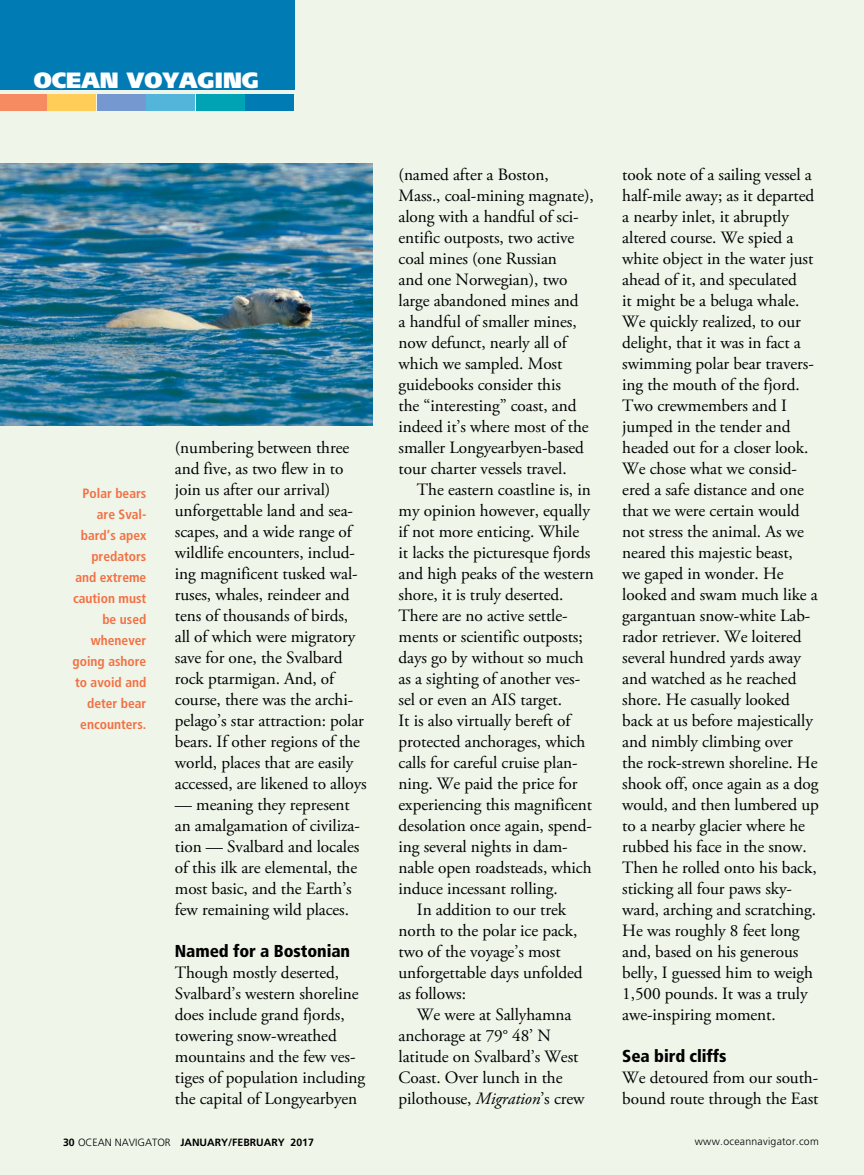
<style>
.page{position:relative;width:864px;height:1175px;background:#fff}
.page>*{position:absolute;margin:0;border:0;box-sizing:border-box;transform-origin:0 0}
.t1{font:900 22.05px "Frutiger";color:#fff}
.t2{font:17.25px/21px "Adobe Garamond Pro";letter-spacing:-.005em;color:#000}
.t3{font:900 condensed 17.25px "Frutiger";letter-spacing:-.005em;color:#000}
.t4{font:700 condensed 13.5px/21px "Frutiger";color:#f37043;text-align:right}
.t5{font:700 10.5px "Frutiger";color:#000}
.t6{font:300 10.5px "Frutiger";letter-spacing:.025em;color:#000}
.s1{font-style:italic}
.s2{font-weight:300}
</style>
<div class="page">
<div style="left:0;top:0;width:864px;height:1174px;background:#eff5e9"></div>
<img style="left:0;top:164px;width:373px;height:262px">
<div style="left:0;top:95px;width:47px;height:16px;background:#f68b62"></div>
<div style="left:48px;top:95px;width:48px;height:16px;background:#ffcd58"></div>
<div style="left:97px;top:95px;width:49px;height:16px;background:#7498cf"></div>
<div style="left:147px;top:95px;width:48px;height:16px;background:#54b5da"></div>
<div style="left:196px;top:95px;width:49px;height:16px;background:#00a3b3"></div>
<div style="left:246px;top:95px;width:48px;height:16px;background:#007bb4"></div>
<div style="left:0;top:0;width:295px;height:89px;background:#007bb4"></div>
<p class="t1" style="left:34px;top:66px;width:227px">OCEAN VOYAGING</p>
<p class="t4" style="left:73px;top:482px;width:75px">Polar bears are Sval&shy;bard’s apex predators and extreme caution must be used whenever going ashore to avoid and deter bear encounters.</p>
<p class="t2" style="left:175px;top:438px;width:194px">(numbering between three and five, as two flew in to join us after our arrival) unforgettable land and sea&shy;scapes, and a wide range of wildlife encounters, includ&shy;ing magnificent tusked wal&shy;ruses, whales, reindeer and tens of thousands of birds, all of which were migratory save for one, the Svalbard rock ptarmigan. And, of course, there was the archi&shy;pelago’s star attraction: polar bears. If other regions of the world, places that are easily accessed, are likened to alloys</p>
<p class="t2" style="left:175px;top:795px;width:187px">— meaning they represent an amalgamation of civiliza&shy;tion — Svalbard and locales of this ilk are elemental, the most basic, and the Earth’s few remaining wild places.</p>
<p class="t3" style="left:175px;top:940px;width:177px">Named for a Bostonian</p>
<p class="t2" style="left:175px;top:962px;width:192px">Though mostly deserted,<br>Svalbard’s western shoreline does include grand fjords, towering snow-wreathed mountains and the few ves&shy;tiges of population including the capital of Longyearbyen</p>
<p class="t2" style="left:399px;top:164px;width:197px">(named after a Boston,<br>Mass., coal-mining magnate), along with a handful of sci&shy;entific outposts, two active coal mines (one Russian<br>and one Norwegian), two large abandoned mines and<br>a handful of smaller mines, now defunct, nearly all of which we sampled. Most guidebooks consider this<br>the “interesting” coast, and indeed it’s where most of the smaller Longyearbyen-based tour charter vessels travel.</p>
<p class="t2" style="left:417px;top:479px;width:175px">The eastern coastline is, in</p>
<p class="t2" style="left:399px;top:500px;width:193px">my opinion however, equally</p>
<p class="t2" style="left:399px;top:521px;width:182px">if not more enticing. While</p>
<p class="t2" style="left:399px;top:542px;width:193px">it lacks the picturesque fjords</p>
<p class="t2" style="left:399px;top:563px;width:197px">and high peaks of the western</p>
<p class="t2" style="left:399px;top:584px;width:166px">shore, it is truly deserted.</p>
<p class="t2" style="left:399px;top:605px;width:171px">There are no active settle-</p>
<p class="t2" style="left:399px;top:626px;width:186px">ments or scientific outposts;</p>
<p class="t2" style="left:399px;top:647px;width:187px">days go by without so much</p>
<p class="t2" style="left:399px;top:668px;width:183px">as a sighting of another ves-</p>
<p class="t2" style="left:399px;top:689px;width:165px">sel or even an AIS target.</p>
<p class="t2" style="left:399px;top:710px;width:173px">It is also virtually bereft of</p>
<p class="t2" style="left:399px;top:731px;width:188px">protected anchorages, which</p>
<p class="t2" style="left:399px;top:752px;width:181px">calls for careful cruise plan-</p>
<p class="t2" style="left:399px;top:773px;width:180px">ning. We paid the price for</p>
<p class="t2" style="left:399px;top:794px;width:195px">experiencing this magnificent</p>
<p class="t2" style="left:399px;top:815px;width:195px">desolation once again, spend-</p>
<p class="t2" style="left:399px;top:836px;width:171px">ing several nights in dam-</p>
<p class="t2" style="left:399px;top:857px;width:195px">nable open roadsteads, which</p>
<p class="t2" style="left:399px;top:878px;width:161px">induce incessant rolling.</p>
<p class="t2" style="left:417px;top:899px;width:151px">In addition to our trek</p>
<p class="t2" style="left:399px;top:920px;width:180px">north to the polar ice pack,</p>
<p class="t2" style="left:399px;top:941px;width:164px">two of the voyage’s most</p>
<p class="t2" style="left:399px;top:962px;width:185px">unforgettable days unfolded</p>
<p class="t2" style="left:399px;top:983px;width:69px">as follows:</p>
<p class="t2" style="left:417px;top:1004px;width:156px">We were at Sallyhamna</p>
<p class="t2" style="left:399px;top:1025px;width:154px">anchorage at 79° 48’ N</p>
<p class="t2" style="left:399px;top:1046px;width:181px">latitude on Svalbard’s West</p>
<p class="t2" style="left:399px;top:1067px;width:165px">Coast. Over lunch in the</p>
<p class="t2" style="left:399px;top:1088px;width:188px">pilothouse, <span class="s1">Migration</span>’s crew</p>
<p class="t2" style="left:622px;top:164px;width:198px">took note of a sailing vessel a half-mile away; as it departed a nearby inlet, it abruptly altered course. We spied a white object in the water just ahead of it, and speculated<br>it might be a beluga whale.<br>We quickly realized, to our delight, that it was in fact a swimming polar bear travers&shy;ing the mouth of the fjord.<br>Two crewmembers and I jumped in the tender and headed out for a closer look.<br>We chose what we consid&shy;ered a safe distance and one that we were certain would not stress the animal. As we neared this majestic beast,<br>we gaped in wonder. He looked and swam much like a gargantuan snow-white Lab&shy;rador retriever. We loitered several hundred yards away and watched as he reached shore. He casually looked back at us before majestically and nimbly climbing over<br>the rock-strewn shoreline. He shook off, once again as a dog would, and then lumbered up to a nearby glacier where he rubbed his face in the snow.<br>Then he rolled onto his back, sticking all four paws sky&shy;ward, arching and scratching.<br>He was roughly 8 feet long and, based on his generous belly, I guessed him to weigh<br>1,500 pounds. It was a truly awe-inspiring moment.</p>
<p class="t3" style="left:622px;top:1045px;width:106px">Sea bird cliffs</p>
<p class="t2" style="left:622px;top:1067px;width:198px">We detoured from our south&shy;bound route through the East</p>
<p class="t5" style="left:63px;top:1136px;width:252px">30 <span class="s2">OCEAN NAVIGATOR</span> JANUARY/FEBRUARY 2017</p>
<p class="t6" style="left:695px;top:1135px;width:125px">www.oceannavigator.com</p>
</div>
